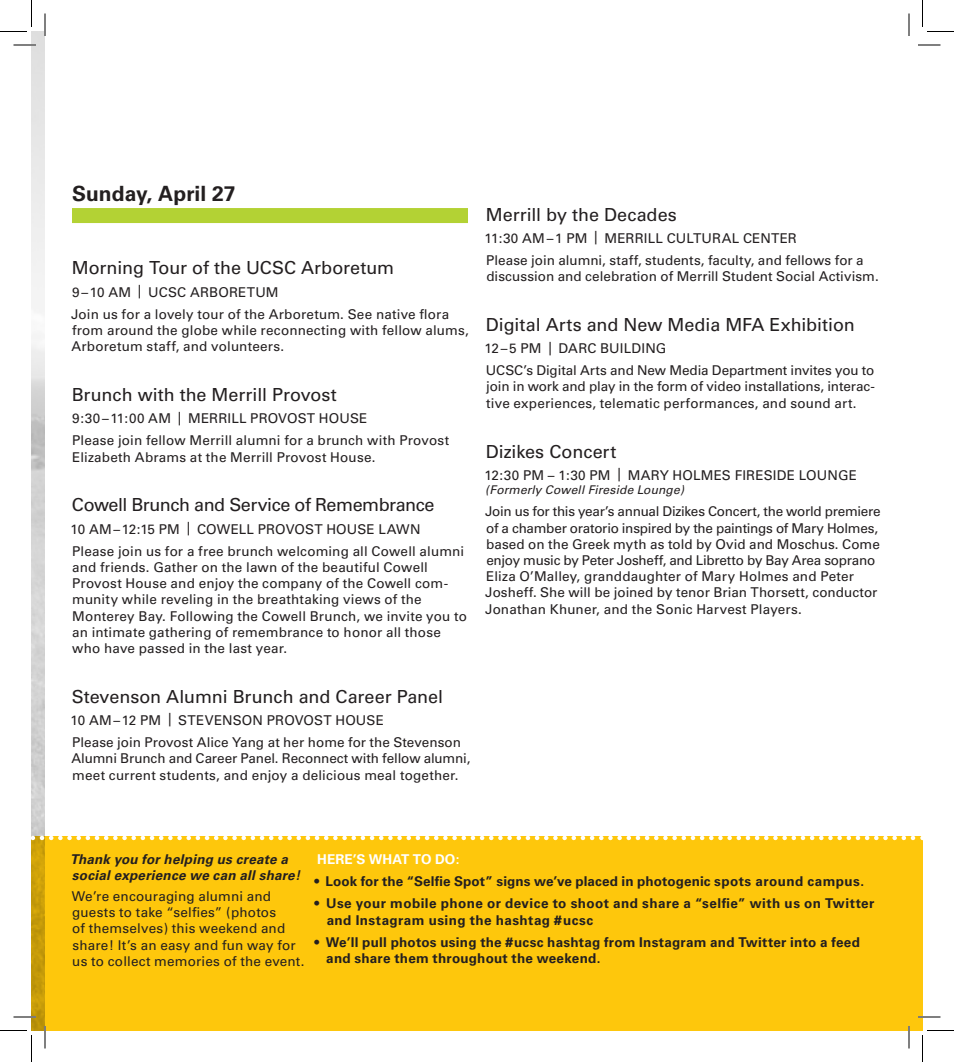
<style>
.page{position:relative;width:954px;height:1062px;background:#fff}
.page>*{position:absolute;margin:0;border:0;box-sizing:border-box;transform-origin:0 0}
.t1{font:700 21px "Univers";color:#231f20}
.t2{font:18px "Univers";letter-spacing:-.005em;color:#231f20}
.t3{font:18px "Univers";letter-spacing:-.025em;color:#231f20}
.t4{font:13.5px/16.2px "Univers";letter-spacing:.005em;color:#231f20}
.t5{font:700 13.5px/16.2px "Univers";letter-spacing:.02em;color:#231f20}
.t6{font:italic 700 13.5px/16.2px "Univers";letter-spacing:.015em;color:#231f20}
.t7{font:700 13.5px "Univers";letter-spacing:.005em;color:#fff}
.t8{font:italic 12px "Univers";letter-spacing:.01em;color:#231f20}
</style>
<div class="page">
<div style="left:32px;top:836px;width:890px;height:194px;background:#fec70c"></div>
<svg style="left:32px;top:836px;width:890px;height:4px"></svg>
<div style="left:72px;top:208px;width:396px;height:15px;background:#b3d234"></div>
<hr style="left:14px;top:1016px;width:22px;height:2px;background:#fff">
<hr style="left:918px;top:1016px;width:22px;height:2px;background:#fff">
<hr style="left:44px;top:1026px;width:2px;height:22px;background:#fff">
<hr style="left:908px;top:1026px;width:2px;height:22px;background:#fff">
<svg style="left:14px;top:45px;width:22px;height:1px"></svg>
<svg style="left:918px;top:45px;width:22px;height:1px"></svg>
<svg style="left:14px;top:1017px;width:22px;height:1px"></svg>
<svg style="left:918px;top:1017px;width:22px;height:1px"></svg>
<svg style="left:45px;top:14px;width:1px;height:22px"></svg>
<svg style="left:45px;top:1026px;width:1px;height:22px"></svg>
<svg style="left:909px;top:14px;width:1px;height:22px"></svg>
<svg style="left:909px;top:1026px;width:1px;height:22px"></svg>
<svg style="left:0;top:0;width:32px;height:32px"></svg>
<svg style="left:0;top:1028px;width:33px;height:34px"></svg>
<svg style="left:922px;top:0;width:32px;height:32px"></svg>
<svg style="left:922px;top:1030px;width:32px;height:32px"></svg>
<h1 class="t1" style="left:72px;top:181px;width:165px">Sunday, April 27</h1>
<h2 class="t2" style="left:72px;top:257px;width:324px">Morning Tour of the UCSC Arboretum</h2>
<p class="t4" style="left:71px;top:281px;width:380px;line-height:22.2px">9–10 AM | UCSC ARBORETUM<br>Join us for a lovely tour of the Arboretum. See native flora</p>
<p class="t4" style="left:71px;top:322px;width:399px">from around the globe while reconnecting with fellow alums,<br>Arboretum staff, and volunteers.</p>
<h2 class="t2" style="left:72px;top:384px;width:267px">Brunch with the Merrill Provost</h2>
<p class="t4" style="left:72px;top:407px;width:379px;line-height:22.2px">9:30–11:00 AM | MERRILL PROVOST HOUSE<br>Please join fellow Merrill alumni for a brunch with Provost</p>
<p class="t4" style="left:72px;top:449px;width:305px">Elizabeth Abrams at the Merrill Provost House.</p>
<h2 class="t3" style="left:72px;top:494px;width:364px">Cowell Brunch and Service of Remembrance</h2>
<p class="t4" style="left:71px;top:518px;width:395px;line-height:22.2px">10 AM–12:15 PM | COWELL PROVOST HOUSE LAWN<br>Please join us for a free brunch welcoming all Cowell alumni</p>
<p class="t4" style="left:72px;top:559px;width:396px">and friends. Gather on the lawn of the beautiful Cowell Provost House and enjoy the company of the Cowell com&shy;munity while reveling in the breathtaking views of the Monterey Bay. Following the Cowell Brunch, we invite you to an intimate gathering of remembrance to honor all those who have passed in the last year.</p>
<h2 class="t2" style="left:72px;top:686px;width:373px">Stevenson Alumni Brunch and Career Panel</h2>
<p class="t4" style="left:71px;top:709px;width:392px;line-height:22.2px">10 AM–12 PM | STEVENSON PROVOST HOUSE<br>Please join Provost Alice Yang at her home for the Stevenson</p>
<p class="t4" style="left:71px;top:751px;width:401px">Alumni Brunch and Career Panel. Reconnect with fellow alumni, meet current students, and enjoy a delicious meal together.</p>
<h2 class="t2" style="left:486px;top:203px;width:193px">Merrill by the Decades</h2>
<p class="t4" style="left:485px;top:227px;width:381px;line-height:22.2px">11:30 AM–1 PM | MERRILL CULTURAL CENTER<br>Please join alumni, staff, students, faculty, and fellows for a</p>
<p class="t4" style="left:486px;top:268px;width:394px">discussion and celebration of Merrill Student Social Activism.</p>
<h2 class="t2" style="left:486px;top:314px;width:371px">Digital Arts and New Media MFA Exhibition</h2>
<p class="t4" style="left:485px;top:337px;width:391px;line-height:22.2px">12–5 PM | DARC BUILDING<br>UCSC’s Digital Arts and New Media Department invites you to</p>
<p class="t4" style="left:486px;top:379px;width:390px">join in work and play in the form of video installations, interac&shy;tive experiences, telematic performances, and sound art.</p>
<h2 class="t2" style="left:486px;top:440px;width:132px">Dizikes Concert</h2>
<p class="t4" style="left:485px;top:467px;width:374px">12:30 PM – 1:30 PM | MARY HOLMES FIRESIDE LOUNGE</p>
<p class="t8" style="left:485px;top:483px;width:200px">(Formerly Cowell Fireside Lounge)</p>
<p class="t4" style="left:485px;top:503px;width:397px">Join us for this year’s annual Dizikes Concert, the world premiere of a chamber oratorio inspired by the paintings of Mary Holmes, based on the Greek myth as told by Ovid and Moschus. Come enjoy music by Peter Josheff, and Libretto by Bay Area soprano Eliza O’Malley, granddaughter of Mary Holmes and Peter Josheff. She will be joined by tenor Brian Thorsett, conductor Jonathan Khuner, and the Sonic Harvest Players.</p>
<p class="t6" style="left:70px;top:851px;width:232px">Thank you for helping us create a social experience we can all share!</p>
<p class="t4" style="left:72px;top:888px;width:234px">We’re encouraging alumni and guests to take “selfies” (photos<br>of themselves) this weekend and share! It’s an easy and fun way for us to collect memories of the event.</p>
<p class="t7" style="left:317px;top:851px;width:144px">HERE’S WHAT TO DO:</p>
<p class="t5" style="left:314px;top:874px;width:551px">• Look for the “Selfie Spot” signs we’ve placed in photogenic spots around campus.</p>
<p class="t5" style="left:327px;top:896px;width:549px;text-indent:-12px">• Use your mobile phone or device to shoot and share a “selfie” with us on Twitter and Instagram using the hashtag #ucsc</p>
<p class="t5" style="left:326px;top:934px;width:535px;text-indent:-12px">• We’ll pull photos using the #ucsc hashtag from Instagram and Twitter into a feed and share them throughout the weekend.</p>
</div>
